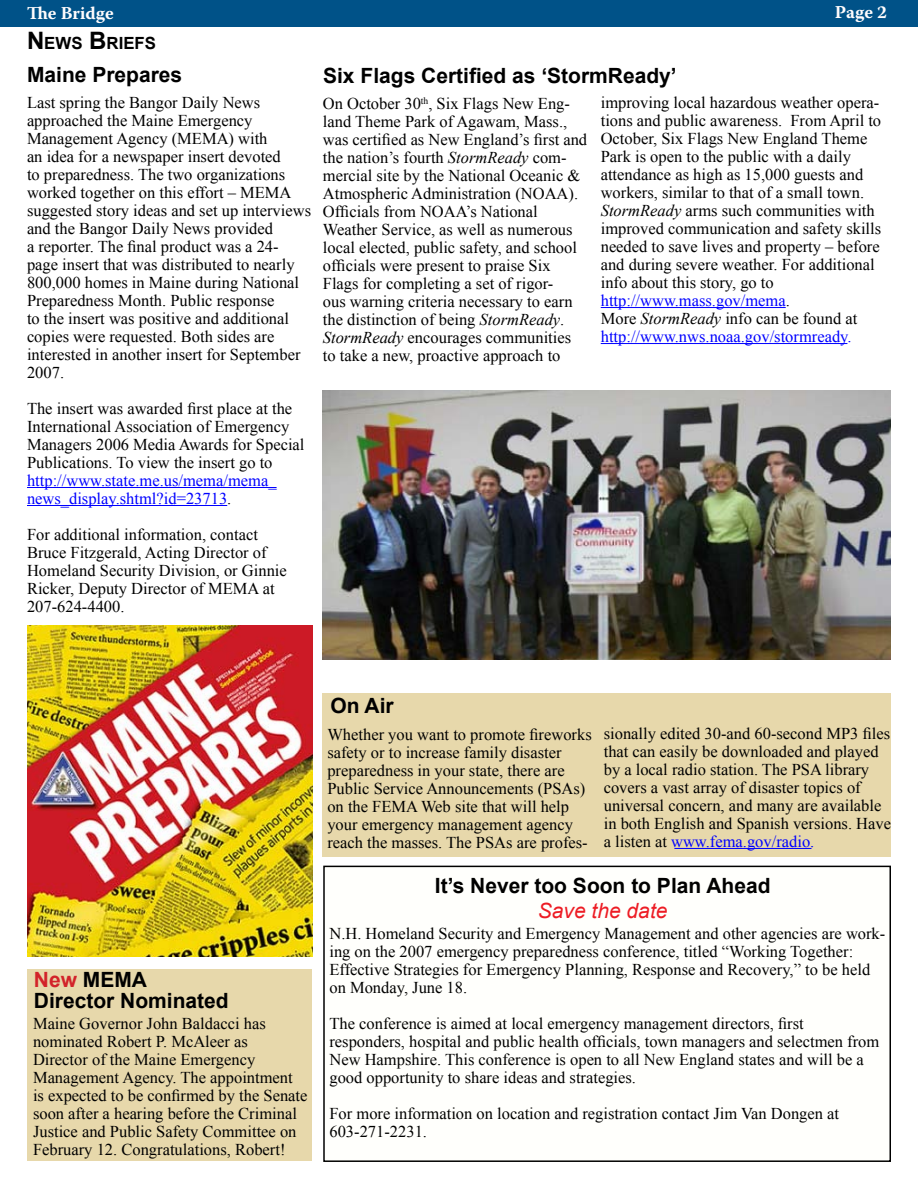
<style>
.page{position:relative;width:918px;height:1188px;background:#fff}
.page>*{position:absolute;margin:0;border:0;box-sizing:border-box;transform-origin:0 0}
.t1{font:700 21px/21px "Arial";color:#000}
.t2{font:italic 21px "Arial";color:#ed1c24}
.t3{font:700 18px "Warnock Pro";color:#fffcfd}
.t4{font:700 16.8px "Arial";color:#000}
.t5{font:16.5px/18px "Times New Roman";color:#000}
.t6{font:16.5px/18px "Times New Roman";color:#00f}
.s1{font-size:24px}
.s2{color:#000}
.s3{font-style:italic}
.s4{color:#00f}
.s5{color:#d2232a}
</style>
<div class="page">
<div style="left:28px;top:969px;width:284px;height:192px;background:#e7d8ab"></div>
<div style="left:0;top:0;width:918px;height:27px;background:#005288"></div>
<div style="left:323px;top:693px;width:568px;height:163px;background:#e7d8ab"></div>
<svg style="left:323px;top:865px;width:568px;height:297px"></svg>
<img style="left:27px;top:625px;width:286px;height:331px">
<hr style="left:601px;top:307px;width:185px;height:1px;background:#00f">
<hr style="left:601px;top:343px;width:246px;height:1px;background:#00f">
<img style="left:323px;top:390px;width:568px;height:269px">
<hr style="left:27px;top:487px;width:250px;height:1px;background:#00f">
<hr style="left:27px;top:505px;width:200px;height:1px;background:#00f">
<hr style="left:674px;top:848px;width:138px;height:1px;background:#00f">
<p class="t3" style="left:27px;top:2px;width:88px">The Bridge</p>
<p class="t3" style="left:835px;top:1px;width:53px">Page 2</p>
<p class="t4" style="left:27px;top:32px;width:131px"><span class="s1">N</span>ews <span class="s1">B</span>riefs</p>
<p class="t1" style="left:27px;top:65px;width:157px">Maine Prepares</p>
<p class="t1" style="left:323px;top:65px;width:355px">Six Flags Certified as ‘StormReady’</p>
<p class="t5" style="left:27px;top:93px;width:286px">Last spring the Bangor Daily News approached the Maine Emergency Management Agency (MEMA) with<br>an idea for a newspaper insert devoted<br>to preparedness. The two organizations worked together on this effort – MEMA suggested story ideas and set up interviews and the Bangor Daily News provided<br>a reporter. The final product was a 24- page insert that was distributed to nearly 800,000 homes in Maine during National Preparedness Month. Public response<br>to the insert was positive and additional copies were requested. Both sides are interested in another insert for September 2007.</p>
<p class="t5" style="left:27px;top:399px;width:279px">The insert was awarded first place at the International Association of Emergency Managers 2006 Media Awards for Special Publications. To view the insert go to</p>
<p class="t6" style="left:27px;top:471px;width:251px">http://www.state.me.us/mema/mema_ news_display.shtml?id=23713<span class="s2">.</span></p>
<p class="t5" style="left:27px;top:525px;width:261px">For additional information, contact<br>Bruce Fitzgerald, Acting Director of<br>Homeland Security Division, or Ginnie<br>Ricker, Deputy Director of MEMA at<br>207-624-4400.</p>
<p class="t5" style="left:323px;top:94px;width:266px">On October 30<sup>th</sup>, Six Flags New Eng&shy;land Theme Park of Agawam, Mass., was certified as New England’s first and the nation’s fourth <span class="s3">StormReady</span> com&shy;mercial site by the National Oceanic &amp; Atmospheric Administration (NOAA).<br>Officials from NOAA’s National Weather Service, as well as numerous local elected, public safety, and school officials were present to praise Six Flags for completing a set of rigor-<br>ous warning criteria necessary to earn the distinction of being <span class="s3">StormReady</span>.<br><span class="s3">StormReady</span> encourages communities to take a new, proactive approach to</p>
<p class="t5" style="left:601px;top:93px;width:282px">improving local hazardous weather opera&shy;tions and public awareness. From April to October, Six Flags New England Theme Park is open to the public with a daily attendance as high as 15,000 guests and workers, similar to that of a small town.<br><span class="s3">StormReady</span> arms such communities with improved communication and safety skills needed to save lives and property – before and during severe weather. For additional info about this story, go to <span class="s4">http://www.mass.gov/mema</span>.<br>More <span class="s3">StormReady</span> info can be found at <span class="s4">http://www.nws.noaa.gov/stormready.</span></p>
<p class="t1" style="left:34px;top:970px;width:196px"><span class="s5">New</span> MEMA<br>Director Nominated</p>
<p class="t5" style="left:33px;top:1015px;width:276px">Maine Governor John Baldacci has nominated Robert P. McAleer as<br>Director of the Maine Emergency Management Agency. The appointment is expected to be confirmed by the Senate soon after a hearing before the Criminal Justice and Public Safety Committee on February 12. Congratulations, Robert!</p>
<p class="t1" style="left:330px;top:696px;width:65px">On Air</p>
<p class="t5" style="left:327px;top:726px;width:266px">Whether you want to promote fireworks safety or to increase family disaster preparedness in your state, there are Public Service Announcements (PSAs) on the FEMA Web site that will help your emergency management agency reach the masses. The PSAs are profes-</p>
<p class="t5" style="left:604px;top:724px;width:289px">sionally edited 30-and 60-second MP3 files that can easily be downloaded and played by a local radio station. The PSA library covers a vast array of disaster topics of universal concern, and many are available in both English and Spanish versions. Have a listen at <span class="s4">www.fema.gov/radio.</span></p>
<p class="t1" style="left:435px;top:876px;width:337px">It’s Never too Soon to Plan Ahead</p>
<p class="t2" style="left:538px;top:897px;width:131px">Save the date</p>
<p class="t5" style="left:329px;top:924px;width:557px">N.H. Homeland Security and Emergency Management and other agencies are work&shy;ing on the 2007 emergency preparedness conference, titled “Working Together:<br>Effective Strategies for Emergency Planning, Response and Recovery,” to be held on Monday, June 18.</p>
<p class="t5" style="left:329px;top:1014px;width:551px">The conference is aimed at local emergency management directors, first responders, hospital and public health officials, town managers and selectmen from New Hampshire. This conference is open to all New England states and will be a good opportunity to share ideas and strategies.</p>
<p class="t5" style="left:329px;top:1104px;width:511px">For more information on location and registration contact Jim Van Dongen at<br>603-271-2231.</p>
</div>
